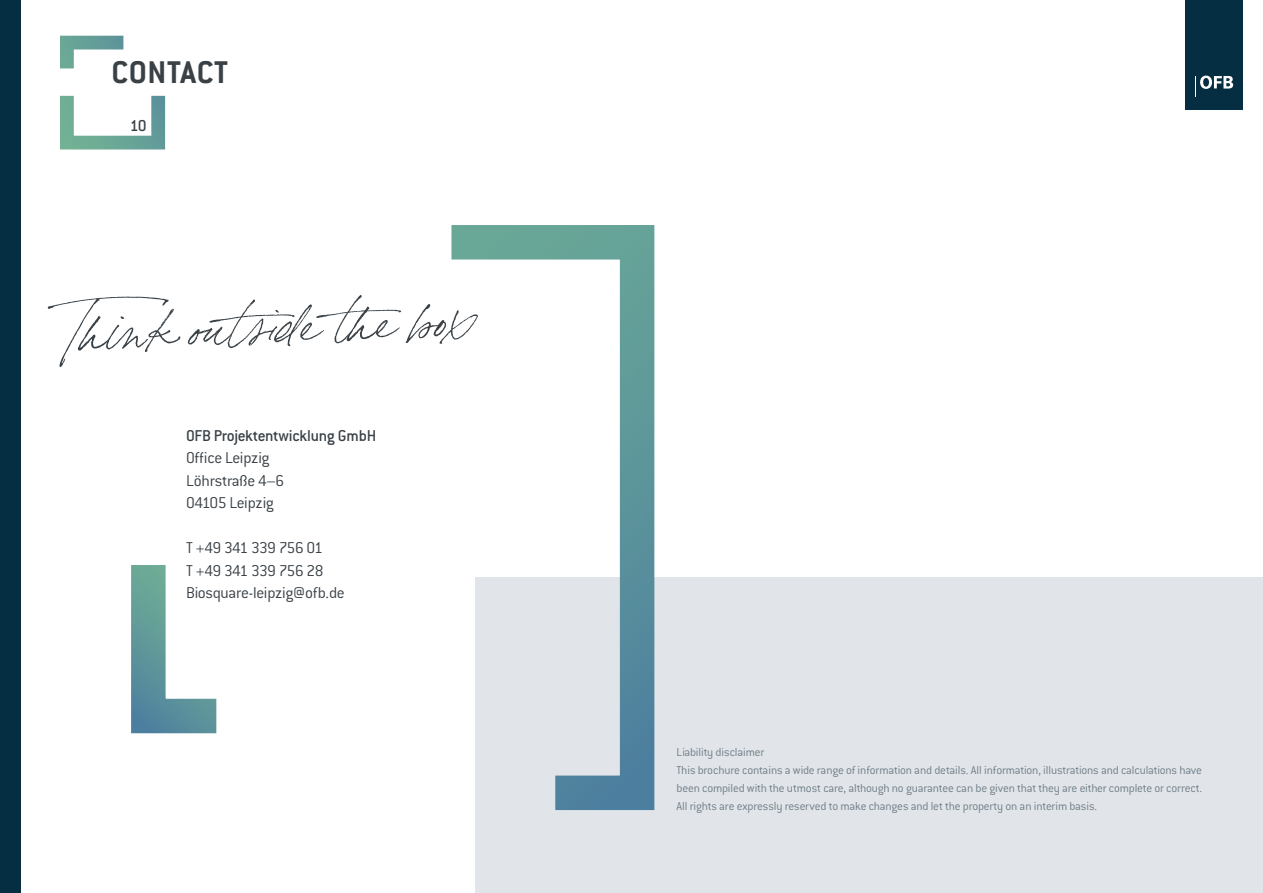
<style>
.page{position:relative;width:1263px;height:893px;background:#fff}
.page>*{position:absolute;margin:0;border:0;box-sizing:border-box;transform-origin:0 0}
.t1{font:60px "Bon Vivant";color:#394147}
.t2{font:700 34.5px "Conduit ITC";letter-spacing:.02em;color:#394147}
.t3{font:500 17.4px "Conduit ITC";color:#394147}
.t4{font:300 17.25px/22.5px "Conduit ITC";letter-spacing:-.025em;color:#394147}
.t5{font:500 17.25px "Conduit ITC";letter-spacing:-.015em;color:#394147}
.t6{font:300 12.75px/18px "Conduit ITC";letter-spacing:-.015em;color:#707e89}
</style>
<div class="page">
<div style="left:0;top:0;width:20px;height:893px;background:#062e43"></div>
<div style="left:1185px;top:0;width:58px;height:109px;background:#062e43"></div>
<svg style="left:1195px;top:76px;width:38px;height:21px"></svg>
<svg style="left:60px;top:36px;width:105px;height:113px"></svg>
<svg style="left:131px;top:565px;width:86px;height:169px"></svg>
<div style="left:475px;top:578px;width:788px;height:315px;background:#e1e5e9"></div>
<svg style="left:451px;top:225px;width:221px;height:586px"></svg>
<h2 class="t2" style="left:111px;top:52px;width:115px">CONTACT</h2>
<h3 class="t3" style="left:130px;top:116px;width:18px">10</h3>
<h1 class="t1" style="left:63px;top:290px;width:409px;rotate:-2deg">Thin k ou ts ide the box</h1>
<h3 class="t5" style="left:186px;top:426px;width:192px">OFB Projektentwicklung GmbH</h3>
<h3 class="t4" style="left:186px;top:447px;width:100px">Office Leipzig<br>Löhrstraße 4–6<br>04105 Leipzig</h3>
<h3 class="t4" style="left:186px;top:537px;width:160px">T +49 341 339 756 01<br>T +49 341 339 756 28<br>Biosquare-leipzig@ofb.de</h3>
<p class="t6" style="left:676px;top:743px;width:527px">Liability disclaimer<br>This brochure contains a wide range of information and details. All information, illustrations and calculations have been compiled with the utmost care, although no guarantee can be given that they are either complete or correct.<br>All rights are expressly reserved to make changes and let the property on an interim basis.</p>
</div>
